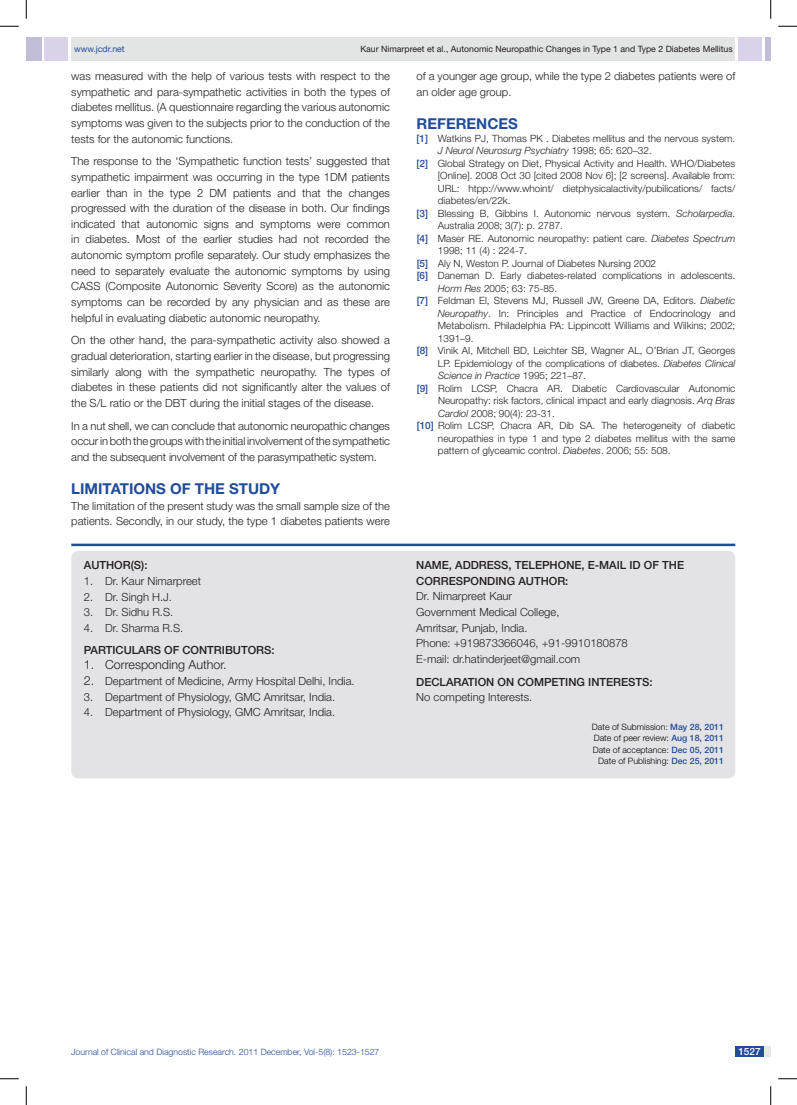
<style>
.page{position:relative;width:797px;height:1105px;background:#fff}
.page>*{position:absolute;margin:0;border:0;box-sizing:border-box;transform-origin:0 0}
.t1{font:700 15px "Helvetica Neue";color:#214c99}
.t2{font:300 12.5px "Helvetica Neue";color:#231f20}
.t3{font:300 11.25px/15.6px "Helvetica Neue";color:#231f20;text-align:justify}
.t4{font:500 11.25px/15.6px "Helvetica Neue";color:#231f20}
.t5{font:300 10px "Helvetica Neue";color:#231f20}
.t6{font:italic 300 10px "Helvetica Neue";color:#231f20}
.t7{font:500 10px "Helvetica Neue";color:#fff}
.t8{font:300 8.75px/11.2px "Helvetica Neue";color:#040503;text-align:right}
.t9{font:8.75px "Helvetica Neue";color:#231f20}
.t10{font:300 8.75px "Helvetica Neue";color:#214c99}
.t11{font:8.75px "Helvetica Neue";color:#214c99}
.s1{font-size:12.5px}
.s2{font-weight:500;color:#214c99}
.s3{font-style:normal}
.s4{font-style:italic}
</style>
<div class="page">
<div style="left:71px;top:37px;width:664px;height:23px;background:#e3e4e4"></div>
<div style="left:26px;top:37px;width:16px;height:23px;background:#c2bed7"></div>
<div style="left:44px;top:37px;width:24px;height:23px;background:#d9d2e8"></div>
<div style="left:765px;top:37px;width:5px;height:23px;background:#c2bed7"></div>
<div style="left:738px;top:37px;width:24px;height:23px;background:#d9d2e8"></div>
<div style="left:735px;top:1046px;width:35px;height:11px;background:#e6e7e9"></div>
<div style="left:735px;top:1046px;width:29px;height:11px;background:#214c99"></div>
<hr style="left:71px;top:544px;width:664px;height:2px;background:#214c99">
<div style="left:71px;top:551px;width:664px;height:227px;background:#e3e3e5;border-radius:7px"></div>
<svg style="left:0;top:25px;width:19px;height:2px"></svg>
<svg style="left:778px;top:25px;width:19px;height:2px"></svg>
<svg style="left:0;top:1078px;width:19px;height:1px"></svg>
<svg style="left:778px;top:1078px;width:19px;height:1px"></svg>
<svg style="left:25px;top:0;width:2px;height:19px"></svg>
<svg style="left:25px;top:1086px;width:2px;height:19px"></svg>
<svg style="left:770px;top:0;width:1px;height:19px"></svg>
<svg style="left:770px;top:1086px;width:1px;height:19px"></svg>
<p class="t11" style="left:74px;top:44px;width:52px">www.jcdr.net</p>
<p class="t9" style="left:360px;top:44px;width:374px">Kaur Nimarpreet et al., Autonomic Neuropathic Changes in Type 1 and Type 2 Diabetes Mellitus</p>
<p class="t3" style="left:71px;top:68px;width:320px">was measured with the help of various tests with respect to the sympathetic and para-sympathetic activities in both the types of diabetes mellitus. (A questionnaire regarding the various autonomic symptoms was given to the subjects prior to the conduction of the tests for the autonomic functions.</p>
<p class="t3" style="left:71px;top:153px;width:320px">The response to the ‘Sympathetic function tests’ suggested that sympathetic impairment was occurring in the type 1DM patients earlier than in the type 2 DM patients and that the changes progressed with the duration of the disease in both. Our findings indicated that autonomic signs and symptoms were common in diabetes. Most of the earlier studies had not recorded the autonomic symptom profile separately. Our study emphasizes the need to separately evaluate the autonomic symptoms by using CASS (Composite Autonomic Severity Score) as the autonomic symptoms can be recorded by any physician and as these are helpful in evaluating diabetic autonomic neuropathy.</p>
<p class="t3" style="left:71px;top:332px;width:320px">On the other hand, the para-sympathetic activity also showed a gradual deterioration, starting earlier in the disease, but progressing similarly along with the sympathetic neuropathy. The types of diabetes in these patients did not significantly alter the values of the S/L ratio or the DBT during the initial stages of the disease.</p>
<p class="t3" style="left:71px;top:417px;width:320px">In a nut shell, we can conclude that autonomic neuropathic changes occur in both the groups with the initial involvement of the sympathetic and the subsequent involvement of the parasympathetic system.</p>
<h1 class="t1" style="left:71px;top:479px;width:210px">LIMITATIONS OF THE STUDY</h1>
<p class="t3" style="left:71px;top:498px;width:320px">The limitation of the present study was the small sample size of the patients. Secondly, in our study, the type 1 diabetes patients were</p>
<p class="t4" style="left:84px;top:557px;width:65px">AUTHOR(S):</p>
<p class="t3" style="left:84px;top:573px;width:119px">1. Dr. Kaur Nimarpreet</p>
<p class="t3" style="left:84px;top:588px;width:90px">2. Dr. Singh H.J.</p>
<p class="t3" style="left:84px;top:604px;width:91px">3. Dr. Sidhu R.S.</p>
<p class="t3" style="left:84px;top:620px;width:101px">4. Dr. Sharma R.S.</p>
<p class="t4" style="left:84px;top:642px;width:192px">PARTICULARS OF CONTRIBUTORS:</p>
<p class="t2" style="left:84px;top:657px;width:144px">1. Corresponding Author.</p>
<p class="t3" style="left:84px;top:673px;width:272px"><span class="s1">2.</span> Department of Medicine, Army Hospital Delhi, India.</p>
<p class="t3" style="left:84px;top:689px;width:253px">3. Department of Physiology, GMC Amritsar, India.</p>
<p class="t3" style="left:84px;top:704px;width:253px">4. Department of Physiology, GMC Amritsar, India.</p>
<p class="t3" style="left:416px;top:68px;width:320px">of a younger age group, while the type 2 diabetes patients were of an older age group.</p>
<h1 class="t1" style="left:416px;top:114px;width:103px">REFERENCES</h1>
<p class="t5" style="left:416px;top:132px;width:320px"><span class="s2">[1]</span> Watkins PJ, Thomas PK . Diabetes mellitus and the nervous system.</p>
<p class="t6" style="left:438px;top:145px;width:215px">J Neurol Neurosurg Psychiatry <span class="s3">1998; 65: 620–32.</span></p>
<p class="t5" style="left:416px;top:157px;width:320px"><span class="s2">[2]</span> Global Strategy on Diet, Physical Activity and Health. WHO/Diabetes</p>
<p class="t5" style="left:438px;top:169px;width:299px">[Online]. 2008 Oct 30 [cited 2008 Nov 6]; [2 screens]. Available from:</p>
<p class="t5" style="left:438px;top:182px;width:299px">URL: htpp://www.whoint/ dietphysicalactivity/pubilications/ facts/</p>
<p class="t5" style="left:438px;top:194px;width:74px">diabetes/en/22k.</p>
<p class="t5" style="left:416px;top:207px;width:320px"><span class="s2">[3]</span> Blessing B, Gibbins I. Autonomic nervous system. <span class="s4">Scholarpedia</span>.</p>
<p class="t5" style="left:438px;top:219px;width:127px">Australia 2008; 3(7): p. 2787.</p>
<p class="t5" style="left:416px;top:232px;width:320px"><span class="s2">[4]</span> Maser RE. Autonomic neuropathy: patient care. <span class="s4">Diabetes Spectrum</span></p>
<p class="t5" style="left:438px;top:244px;width:91px">1998; 11 (4) : 224-7.</p>
<p class="t5" style="left:416px;top:257px;width:241px"><span class="s2">[5]</span> Aly N, Weston P. Journal of Diabetes Nursing 2002</p>
<p class="t5" style="left:416px;top:269px;width:320px"><span class="s2">[6]</span> Daneman D. Early diabetes-related complications in adolescents.</p>
<p class="t5" style="left:438px;top:282px;width:121px"><span class="s4">Horm Res</span> 2005; 63: 75-85.</p>
<p class="t5" style="left:416px;top:294px;width:320px"><span class="s2">[7]</span> Feldman El, Stevens MJ, Russell JW, Greene DA, Editors. <span class="s4">Diabetic</span></p>
<p class="t5" style="left:438px;top:307px;width:299px"><span class="s4">Neuropathy</span>. In: Principles and Practice of Endocrinology and</p>
<p class="t5" style="left:438px;top:319px;width:299px">Metabolism. Philadelphia PA: Lippincott Williams and Wilkins; 2002;</p>
<p class="t5" style="left:438px;top:332px;width:37px">1391–9.</p>
<p class="t5" style="left:417px;top:344px;width:320px"><span class="s2">[8]</span> Vinik AI, Mitchell BD, Leichter SB, Wagner AL, O’Brian JT, Georges</p>
<p class="t5" style="left:438px;top:357px;width:299px">LP. Epidemiology of the complications of diabetes. <span class="s4">Diabetes Clinical</span></p>
<p class="t6" style="left:438px;top:370px;width:150px">Science in Practice <span class="s3">1995; 221–87.</span></p>
<p class="t5" style="left:417px;top:382px;width:320px"><span class="s2">[9]</span> Rolim LCSP, Chacra AR. Diabetic Cardiovascular Autonomic</p>
<p class="t5" style="left:438px;top:394px;width:299px">Neuropathy: risk factors, clinical impact and early diagnosis. <span class="s4">Arq Bras</span></p>
<p class="t5" style="left:438px;top:407px;width:118px"><span class="s4">Cardiol</span> 2008; 90(4): 23-31.</p>
<p class="t5" style="left:417px;top:419px;width:320px"><span class="s2">[10]</span> Rolim LCSP, Chacra AR, Dib SA. The heterogeneity of diabetic</p>
<p class="t5" style="left:438px;top:432px;width:299px">neuropathies in type 1 and type 2 diabetes mellitus with the same</p>
<p class="t5" style="left:438px;top:444px;width:234px">pattern of glyceamic control. <span class="s4">Diabetes</span>. 2006; 55: 508.</p>
<p class="t4" style="left:416px;top:557px;width:269px">NAME, ADDRESS, TELEPHONE, E-MAIL ID OF THE<br>CORRESPONDING AUTHOR:</p>
<p class="t3" style="left:416px;top:588px;width:213px;text-align:left">Dr. Nimarpreet Kaur<br>Government Medical College,<br>Amritsar, Punjab, India.<br>Phone: +919873366046, +91-9910180878<br>E-mail: dr.hatinderjeet@gmail.com</p>
<p class="t4" style="left:416px;top:674px;width:238px">DECLARATION ON COMPETING INTERESTS:</p>
<p class="t3" style="left:416px;top:689px;width:118px">No competing Interests.</p>
<p class="t8" style="left:592px;top:721px;width:133px">Date of Submission: <span class="s2">MAY 28, 2011<br></span>Date of peer review: <span class="s2">AUG 18, 2011<br></span>Date of acceptance: <span class="s2">DEC 05, 2011<br></span>Date of Publishing: <span class="s2">DEC 25, 2011</span></p>
<p class="t10" style="left:71px;top:1047px;width:310px">Journal of Clinical and Diagnostic Research. 2011 December, Vol-5(8): 1523-1527</p>
<p class="t7" style="left:738px;top:1045px;width:24px">1527</p>
</div>
